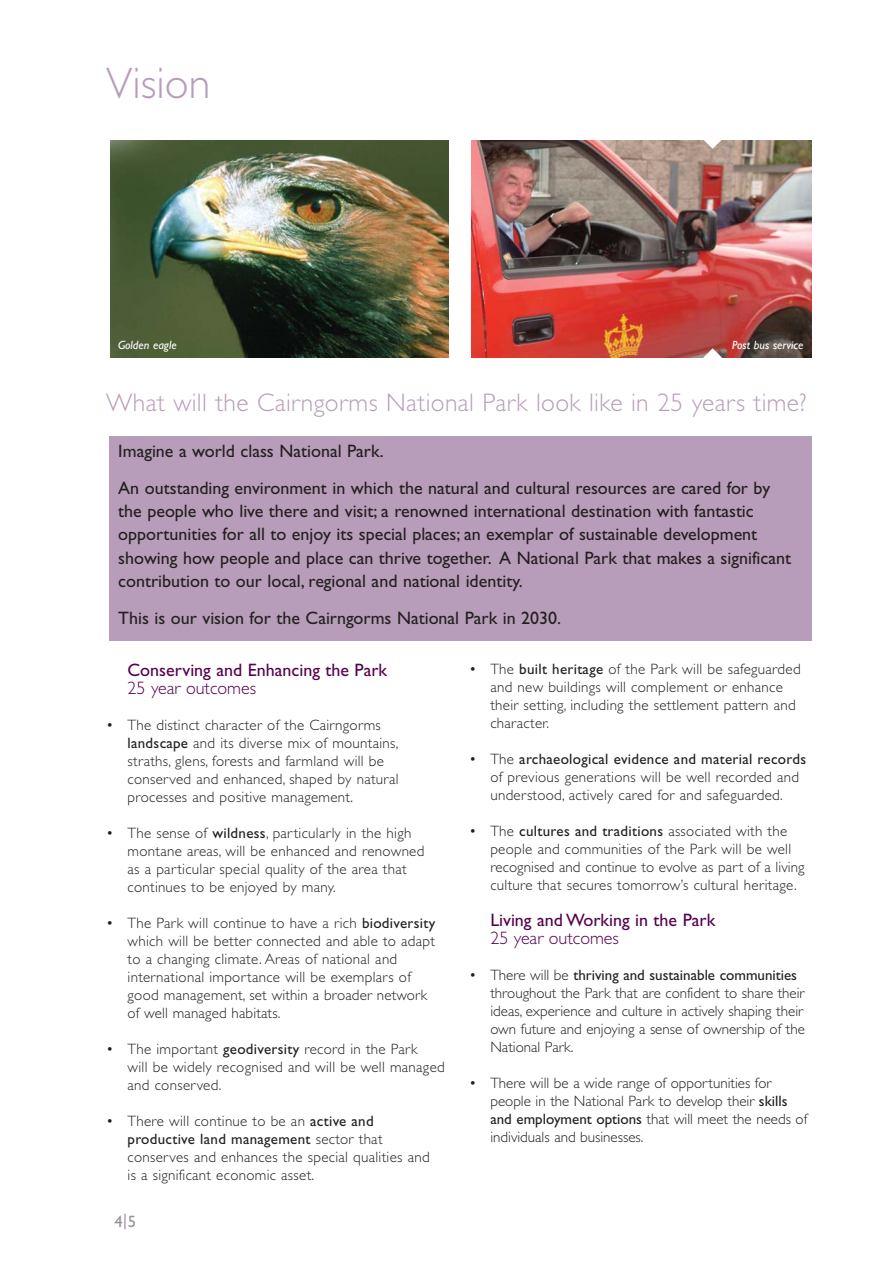
<style>
.page{position:relative;width:893px;height:1263px;background:#fff}
.page>*{position:absolute;margin:0;border:0;box-sizing:border-box;transform-origin:0 0}
.t1{font:300 44.25px "Gill Sans";color:#b89dba}
.t2{font:300 25.5px "Gill Sans";letter-spacing:.015em;color:#b89dba}
.t3{font:18px/23.2px "Gill Sans";color:#231f20}
.t4{font:18px "Gill Sans";color:#56004e}
.t5{font:300 18px "Gill Sans";color:#56004e}
.t6{font:16.5px "Gill Sans";color:#939598}
.t7{font:300 15px/18px "Gill Sans";letter-spacing:.02em;color:#231f20}
.t8{font:300 15px/18px "Gill Sans";color:#231f20}
.t9{font:italic 12px "Gill Sans";color:#fff}
.s1{font-weight:400}
</style>
<div class="page">
<div style="left:110px;top:436px;width:702px;height:204px;background:#b89dba"></div>
<svg style="left:125px;top:1214px;width:1px;height:15px"></svg>
<img style="left:110px;top:140px;width:338px;height:217px">
<img style="left:472px;top:141px;width:340px;height:216px">
<svg style="left:701px;top:348px;width:23px;height:10px"></svg>
<svg style="left:701px;top:140px;width:23px;height:9px"></svg>
<h1 class="t1" style="left:106px;top:68px;width:106px">Vision</h1>
<p class="t9" style="left:118px;top:341px;width:60px">Golden eagle</p>
<p class="t9" style="left:732px;top:341px;width:73px">Post bus service</p>
<h2 class="t2" style="left:106px;top:393px;width:702px">What will the Cairngorms National Park look like in 25 years time?</h2>
<p class="t3" style="left:118px;top:435px;width:653px;line-height:36.8px">Imagine a world class National Park.<br>An outstanding environment in which the natural and cultural resources are cared for by</p>
<p class="t3" style="left:118px;top:501px;width:674px">the people who live there and visit; a renowned international destination with fantastic opportunities for all to enjoy its special places; an exemplar of sustainable development showing how people and place can thrive together. A National Park that makes a significant contribution to our local, regional and national identity.</p>
<p class="t3" style="left:118px;top:608px;width:444px">This is our vision for the Cairngorms National Park in 2030.</p>
<p class="t4" style="left:128px;top:663px;width:261px">Conserving and Enhancing the Park</p>
<p class="t5" style="left:128px;top:681px;width:130px">25 year outcomes</p>
<p class="t7" style="left:128px;top:717px;width:273px;text-indent:-21px">• The distinct character of the Cairngorms <span class="s1">landscape</span> and its diverse mix of mountains, straths, glens, forests and farmland will be conserved and enhanced, shaped by natural processes and positive management.</p>
<p class="t7" style="left:128px;top:825px;width:298px;text-indent:-21px">• The sense of <span class="s1">wildness</span>, particularly in the high montane areas, will be enhanced and renowned as a particular special quality of the area that continues to be enjoyed by many.</p>
<p class="t7" style="left:128px;top:915px;width:309px;text-indent:-21px">• The Park will continue to have a rich <span class="s1">biodiversity </span>which will be better connected and able to adapt to a changing climate. Areas of national and international importance will be exemplars of good management, set within a broader network of well managed habitats.</p>
<p class="t7" style="left:128px;top:1041px;width:319px;text-indent:-21px">• The important <span class="s1">geodiversity</span> record in the Park<br>will be widely recognised and will be well managed and conserved.</p>
<p class="t7" style="left:128px;top:1113px;width:304px;text-indent:-21px">• There will continue to be an <span class="s1">active and productive land management</span> sector that conserves and enhances the special qualities and is a significant economic asset.</p>
<p class="t6" style="left:114px;top:1216px;width:23px">4 5</p>
<p class="t7" style="left:490px;top:661px;width:312px;text-indent:-21px">• The <span class="s1">built heritage</span> of the Park will be safeguarded and new buildings will complement or enhance their setting, including the settlement pattern and character.</p>
<p class="t7" style="left:490px;top:751px;width:317px;text-indent:-21px">• The <span class="s1">archaeological evidence and material records </span>of previous generations will be well recorded and understood, actively cared for and safeguarded.</p>
<p class="t7" style="left:490px;top:823px;width:316px;text-indent:-21px">• The <span class="s1">cultures and traditions</span> associated with the people and communities of the Park will be well recognised and continue to evolve as part of a living culture that secures tomorrow’s cultural heritage.</p>
<p class="t4" style="left:490px;top:913px;width:226px">Living and Working in the Park</p>
<p class="t5" style="left:490px;top:931px;width:130px">25 year outcomes</p>
<p class="t8" style="left:490px;top:967px;width:316px;text-indent:-21px">• There will be <span class="s1">thriving and sustainable communities </span>throughout the Park that are confident to share their ideas, experience and culture in actively shaping their own future and enjoying a sense of ownership of the National Park.</p>
<p class="t8" style="left:490px;top:1075px;width:318px;text-indent:-21px">• There will be a wide range of opportunities for people in the National Park to develop their <span class="s1">skills and employment options</span> that will meet the needs of individuals and businesses.</p>
</div>
